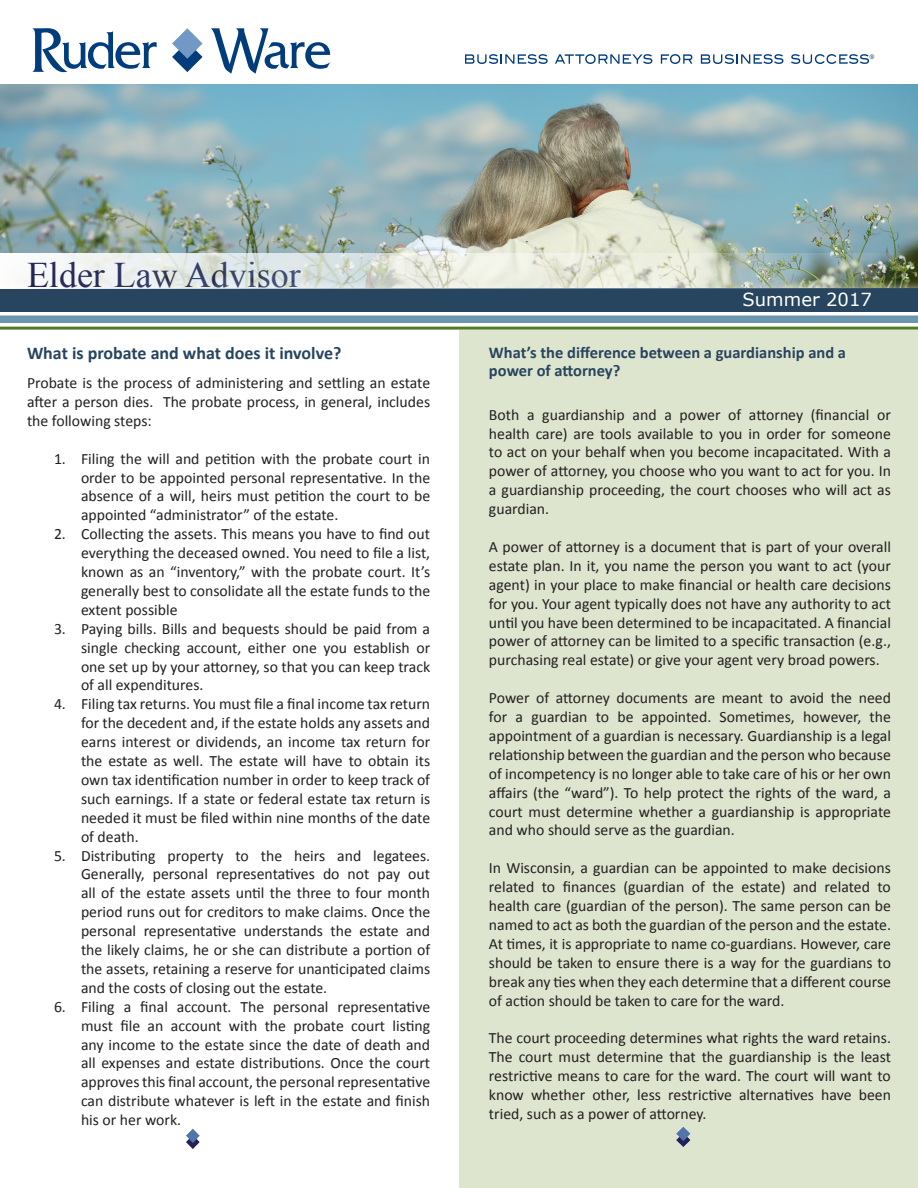
<style>
.page{position:relative;width:918px;height:1188px;background:#fff}
.page>*{position:absolute;margin:0;border:0;box-sizing:border-box;transform-origin:0 0}
.t1{font:36px "Times New Roman";color:#1f2256}
.t2{font:700 18px "Calibri";color:#27455f}
.t3{font:18px "Verdana";color:#fff}
.t4{font:700 16.5px/18px "Calibri";color:#27455f}
.t5{font:15.75px/18.9px "Calibri";color:#231f20;text-align:justify}
</style>
<div class="page">
<div style="left:459px;top:330px;width:459px;height:858px;background:#dee5ce"></div>
<img style="left:0;top:84px;width:918px;height:169px">
<svg style="left:465px;top:54px;width:83px;height:10px"></svg>
<svg style="left:555px;top:54px;width:97px;height:10px"></svg>
<svg style="left:661px;top:54px;width:31px;height:10px"></svg>
<svg style="left:701px;top:54px;width:82px;height:10px"></svg>
<svg style="left:791px;top:54px;width:83px;height:10px"></svg>
<div style="left:0;top:288px;width:918px;height:24px;background:#27455f"></div>
<hr style="left:0;top:327px;width:918px;height:3px;background:#537a27">
<div style="left:0;top:315px;width:918px;height:8px;background:#6c96ae"></div>
<svg style="left:32px;top:28px;width:125px;height:44px"></svg>
<svg style="left:211px;top:28px;width:119px;height:46px"></svg>
<svg style="left:172px;top:28px;width:31px;height:44px"></svg>
<img style="left:186px;top:1129px;width:14px;height:20px">
<img style="left:676px;top:1127px;width:15px;height:20px">
<img style="left:31px;top:253px;width:887px;height:35px">
<h1 class="t1" style="left:27px;top:251px;width:275px">Elder Law Advisor</h1>
<p class="t2" style="left:27px;top:342px;width:316px">What is probate and what does it involve?</p>
<p class="t5" style="left:27px;top:373px;width:405px">Probate is the process of administering and settling an estate after a person dies. The probate process, in general, includes the following steps:</p>
<p class="t5" style="left:81px;top:449px;width:351px;text-indent:-27px">1. Filing the will and petition with the probate court in order to be appointed personal representative. In the absence of a will, heirs must petition the court to be appointed “administrator” of the estate.</p>
<p class="t5" style="left:81px;top:525px;width:351px;text-indent:-27px">2. Collecting the assets. This means you have to find out everything the deceased owned. You need to file a list, known as an “inventory,” with the probate court. It’s generally best to consolidate all the estate funds to the extent possible</p>
<p class="t5" style="left:81px;top:619px;width:351px;text-indent:-27px">3. Paying bills. Bills and bequests should be paid from a single checking account, either one you establish or one set up by your attorney, so that you can keep track of all expenditures.</p>
<p class="t5" style="left:81px;top:695px;width:351px;text-indent:-27px">4. Filing tax returns. You must file a final income tax return for the decedent and, if the estate holds any assets and earns interest or dividends, an income tax return for the estate as well. The estate will have to obtain its own tax identification number in order to keep track of such earnings. If a state or federal estate tax return is needed it must be filed within nine months of the date of death.</p>
<p class="t5" style="left:81px;top:846px;width:351px;text-indent:-27px">5. Distributing property to the heirs and legatees.<br>Generally, personal representatives do not pay out all of the estate assets until the three to four month period runs out for creditors to make claims. Once the personal representative understands the estate and the likely claims, he or she can distribute a portion of the assets, retaining a reserve for unanticipated claims and the costs of closing out the estate.</p>
<p class="t5" style="left:81px;top:997px;width:351px;text-indent:-27px">6. Filing a final account. The personal representative must file an account with the probate court listing any income to the estate since the date of death and all expenses and estate distributions. Once the court approves this final account, the personal representative can distribute whatever is left in the estate and finish his or her work.</p>
<p class="t3" style="left:743px;top:287px;width:131px">Summer 2017</p>
<p class="t4" style="left:489px;top:344px;width:359px">What’s the difference between a guardianship and a power of attorney?</p>
<p class="t5" style="left:489px;top:405px;width:404px">Both a guardianship and a power of attorney (financial or health care) are tools available to you in order for someone to act on your behalf when you become incapacitated. With a power of attorney, you choose who you want to act for you. In a guardianship proceeding, the court chooses who will act as guardian.</p>
<p class="t5" style="left:489px;top:537px;width:404px">A power of attorney is a document that is part of your overall estate plan. In it, you name the person you want to act (your agent) in your place to make financial or health care decisions for you. Your agent typically does not have any authority to act until you have been determined to be incapacitated. A financial power of attorney can be limited to a specific transaction (e.g., purchasing real estate) or give your agent very broad powers.</p>
<p class="t5" style="left:489px;top:689px;width:404px">Power of attorney documents are meant to avoid the need for a guardian to be appointed. Sometimes, however, the appointment of a guardian is necessary. Guardianship is a legal relationship between the guardian and the person who because of incompetency is no longer able to take care of his or her own affairs (the “ward”). To help protect the rights of the ward, a court must determine whether a guardianship is appropriate and who should serve as the guardian.</p>
<p class="t5" style="left:489px;top:859px;width:404px">In Wisconsin, a guardian can be appointed to make decisions related to finances (guardian of the estate) and related to health care (guardian of the person). The same person can be named to act as both the guardian of the person and the estate.<br>At times, it is appropriate to name co-guardians. However, care should be taken to ensure there is a way for the guardians to break any ties when they each determine that a different course of action should be taken to care for the ward.</p>
<p class="t5" style="left:489px;top:1029px;width:404px">The court proceeding determines what rights the ward retains.<br>The court must determine that the guardianship is the least restrictive means to care for the ward. The court will want to know whether other, less restrictive alternatives have been tried, such as a power of attorney.</p>
</div>
